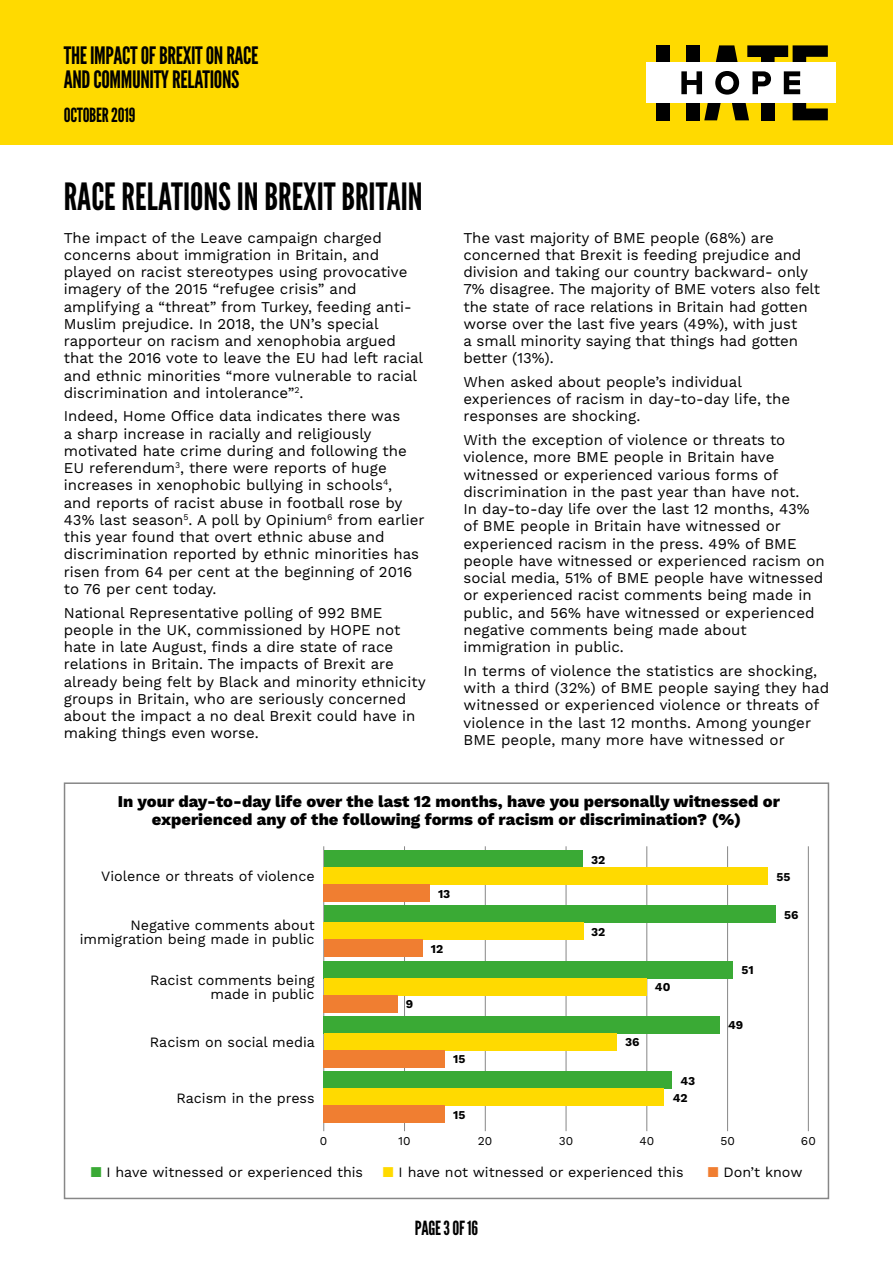
<style>
.page{position:relative;width:893px;height:1263px;background:#fff}
.page>*{position:absolute;margin:0;border:0;box-sizing:border-box;transform-origin:0 0}
.t1{font:37.5px "League Gothic";color:#000}
.t2{font:24px/24px "League Gothic";letter-spacing:-.015em;color:#000}
.t3{font:19.5px "League Gothic";letter-spacing:-.015em;color:#000}
.t4{font:800 16.5px/18px "Work Sans";color:#000;text-align:center}
.t5{font:15px/17.2px "Work Sans";color:#000}
.t6{font:14.25px/14.2px "Work Sans";color:#000;text-align:right}
.t7{font:700 12px "Work Sans";color:#000}
.t8{font:12px "Work Sans";color:#000}
.s1{color:#3aaa35}
.s2{color:#ffda00}
.s3{color:#f07e31}
</style>
<div class="page">
<div style="left:0;top:0;width:893px;height:145px;background:#ffda00"></div>
<div style="left:686px;top:45px;width:13px;height:18px;background:#000"></div>
<div style="left:656px;top:103px;width:14px;height:17px;background:#000"></div>
<div style="left:656px;top:45px;width:14px;height:18px;background:#000"></div>
<svg style="left:704px;top:103px;width:17px;height:17px"></svg>
<div style="left:686px;top:103px;width:13px;height:17px;background:#000"></div>
<svg style="left:732px;top:103px;width:17px;height:17px"></svg>
<svg style="left:716px;top:45px;width:22px;height:18px"></svg>
<div style="left:761px;top:103px;width:14px;height:17px;background:#000"></div>
<svg style="left:747px;top:45px;width:81px;height:18px"></svg>
<svg style="left:793px;top:103px;width:35px;height:17px"></svg>
<div style="left:646px;top:63px;width:190px;height:40px;background:#fff"></div>
<svg style="left:681px;top:71px;width:21px;height:23px"></svg>
<svg style="left:715px;top:71px;width:24px;height:24px"></svg>
<svg style="left:752px;top:71px;width:19px;height:23px"></svg>
<svg style="left:784px;top:71px;width:16px;height:23px"></svg>
<div style="left:64px;top:782px;width:765px;height:417px;border:2px solid #878787"></div>
<hr style="left:566px;top:846px;width:1px;height:285px;background:#878787">
<hr style="left:727px;top:846px;width:1px;height:285px;background:#878787">
<hr style="left:404px;top:846px;width:1px;height:285px;background:#878787">
<hr style="left:485px;top:846px;width:1px;height:285px;background:#878787">
<hr style="left:646px;top:846px;width:1px;height:285px;background:#878787">
<hr style="left:808px;top:846px;width:1px;height:285px;background:#878787">
<hr style="left:323px;top:846px;width:1px;height:285px;background:#878787">
<div style="left:324px;top:850px;width:259px;height:17px;background:#3aaa35"></div>
<div style="left:324px;top:906px;width:452px;height:17px;background:#3aaa35"></div>
<div style="left:324px;top:961px;width:409px;height:17px;background:#3aaa35"></div>
<div style="left:324px;top:1016px;width:396px;height:17px;background:#3aaa35"></div>
<div style="left:324px;top:1071px;width:348px;height:18px;background:#3aaa35"></div>
<div style="left:324px;top:867px;width:444px;height:17px;background:#ffda00"></div>
<div style="left:323px;top:923px;width:260px;height:17px;background:#ffda00"></div>
<div style="left:324px;top:978px;width:322px;height:17px;background:#ffda00"></div>
<div style="left:324px;top:1033px;width:293px;height:17px;background:#ffda00"></div>
<div style="left:324px;top:1089px;width:340px;height:17px;background:#ffda00"></div>
<div style="left:324px;top:884px;width:106px;height:17px;background:#f07e31"></div>
<div style="left:324px;top:940px;width:98px;height:17px;background:#f07e31"></div>
<div style="left:324px;top:995px;width:74px;height:17px;background:#f07e31"></div>
<div style="left:324px;top:1050px;width:121px;height:17px;background:#f07e31"></div>
<div style="left:324px;top:1106px;width:121px;height:17px;background:#f07e31"></div>
<h2 class="t2" style="left:64px;top:44px;width:196px">THE IMPACT OF BREXIT ON RACE<br>AND COMMUNITY RELATIONS</h2>
<h3 class="t3" style="left:64px;top:104px;width:73px">OCTOBER 2019</h3>
<h1 class="t1" style="left:64px;top:175px;width:360px">RACE RELATIONS IN BREXIT BRITAIN</h1>
<p class="t5" style="left:64px;top:229px;width:361px">The impact of the Leave campaign charged concerns about immigration in Britain, and played on racist stereotypes using provocative imagery of the 2015 “refugee crisis” and amplifying a “threat” from Turkey, feeding anti-Muslim prejudice. In 2018, the UN’s special rapporteur on racism and xenophobia argued that the 2016 vote to leave the EU had left racial and ethnic minorities “more vulnerable to racial discrimination and intolerance”<sup>2</sup>.</p>
<p class="t5" style="left:64px;top:408px;width:362px">Indeed, Home Office data indicates there was<br>a sharp increase in racially and religiously motivated hate crime during and following the EU referendum<sup>3</sup>, there were reports of huge increases in xenophobic bullying in schools<sup>4</sup>,<br>and reports of racist abuse in football rose by 43% last season<sup>5</sup>. A poll by Opinium<sup>6</sup> from earlier this year found that overt ethnic abuse and discrimination reported by ethnic minorities has risen from 64 per cent at the beginning of 2016 to 76 per cent today.</p>
<p class="t5" style="left:64px;top:604px;width:363px">National Representative polling of 992 BME people in the UK, commissioned by HOPE not hate in late August, finds a dire state of race relations in Britain. The impacts of Brexit are already being felt by Black and minority ethnicity groups in Britain, who are seriously concerned about the impact a no deal Brexit could have in making things even worse.</p>
<p class="t5" style="left:463px;top:229px;width:358px">The vast majority of BME people (68%) are concerned that Brexit is feeding prejudice and division and taking our country backward- only 7% disagree. The majority of BME voters also felt the state of race relations in Britain had gotten worse over the last five years (49%), with just<br>a small minority saying that things had gotten better (13%).</p>
<p class="t5" style="left:463px;top:374px;width:328px">When asked about people’s individual experiences of racism in day-to-day life, the responses are shocking.</p>
<p class="t5" style="left:463px;top:432px;width:363px">With the exception of violence or threats to violence, more BME people in Britain have witnessed or experienced various forms of discrimination in the past year than have not.<br>In day-to-day life over the last 12 months, 43% of BME people in Britain have witnessed or experienced racism in the press. 49% of BME people have witnessed or experienced racism on social media, 51% of BME people have witnessed or experienced racist comments being made in public, and 56% have witnessed or experienced negative comments being made about immigration in public.</p>
<p class="t5" style="left:463px;top:663px;width:367px">In terms of violence the statistics are shocking, with a third (32%) of BME people saying they had witnessed or experienced violence or threats of violence in the last 12 months. Among younger BME people, many more have witnessed or</p>
<p class="t4" style="left:118px;top:793px;width:664px">In your day-to-day life over the last 12 months, have you personally witnessed or experienced any of the following forms of racism or discrimination? (%)</p>
<p class="t6" style="left:101px;top:870px;width:215px">Violence or threats of violence</p>
<p class="t6" style="left:80px;top:918px;width:236px">Negative comments about immigration being made in public</p>
<p class="t6" style="left:150px;top:973px;width:166px">Racist comments being made in public</p>
<p class="t6" style="left:150px;top:1036px;width:167px">Racism on social media</p>
<p class="t6" style="left:176px;top:1091px;width:140px">Racism in the press</p>
<p class="t7" style="left:438px;top:886px;width:14px">13</p>
<p class="t7" style="left:431px;top:942px;width:14px">12</p>
<p class="t7" style="left:406px;top:997px;width:9px">9</p>
<p class="t7" style="left:453px;top:1052px;width:14px">15</p>
<p class="t7" style="left:453px;top:1107px;width:14px">15</p>
<p class="t7" style="left:591px;top:852px;width:16px">32</p>
<p class="t7" style="left:591px;top:925px;width:16px">32</p>
<p class="t7" style="left:655px;top:980px;width:17px">40</p>
<p class="t7" style="left:625px;top:1035px;width:16px">36</p>
<p class="t7" style="left:680px;top:1074px;width:16px">43</p>
<p class="t7" style="left:673px;top:1090px;width:16px">42</p>
<p class="t7" style="left:742px;top:963px;width:14px">51</p>
<p class="t7" style="left:728px;top:1018px;width:17px">49</p>
<p class="t7" style="left:776px;top:869px;width:15px">55</p>
<p class="t7" style="left:784px;top:908px;width:16px">56</p>
<p class="t8" style="left:320px;top:1133px;width:9px">0</p>
<p class="t8" style="left:398px;top:1133px;width:14px">10</p>
<p class="t8" style="left:478px;top:1133px;width:16px">20</p>
<p class="t8" style="left:559px;top:1133px;width:16px">30</p>
<p class="t8" style="left:639px;top:1133px;width:16px">40</p>
<p class="t8" style="left:720px;top:1133px;width:16px">50</p>
<p class="t8" style="left:801px;top:1133px;width:16px">60</p>
<p class="t6" style="left:91px;top:1165px;width:274px"><span class="s1">■</span> I have witnessed or experienced this</p>
<p class="t6" style="left:383px;top:1165px;width:302px"><span class="s2">■</span> I have not witnessed or experienced this</p>
<p class="t6" style="left:708px;top:1165px;width:96px"><span class="s3">■</span> Don’t know</p>
<h3 class="t3" style="left:415px;top:1216px;width:65px">PAGE 3 OF 16</h3>
</div>
